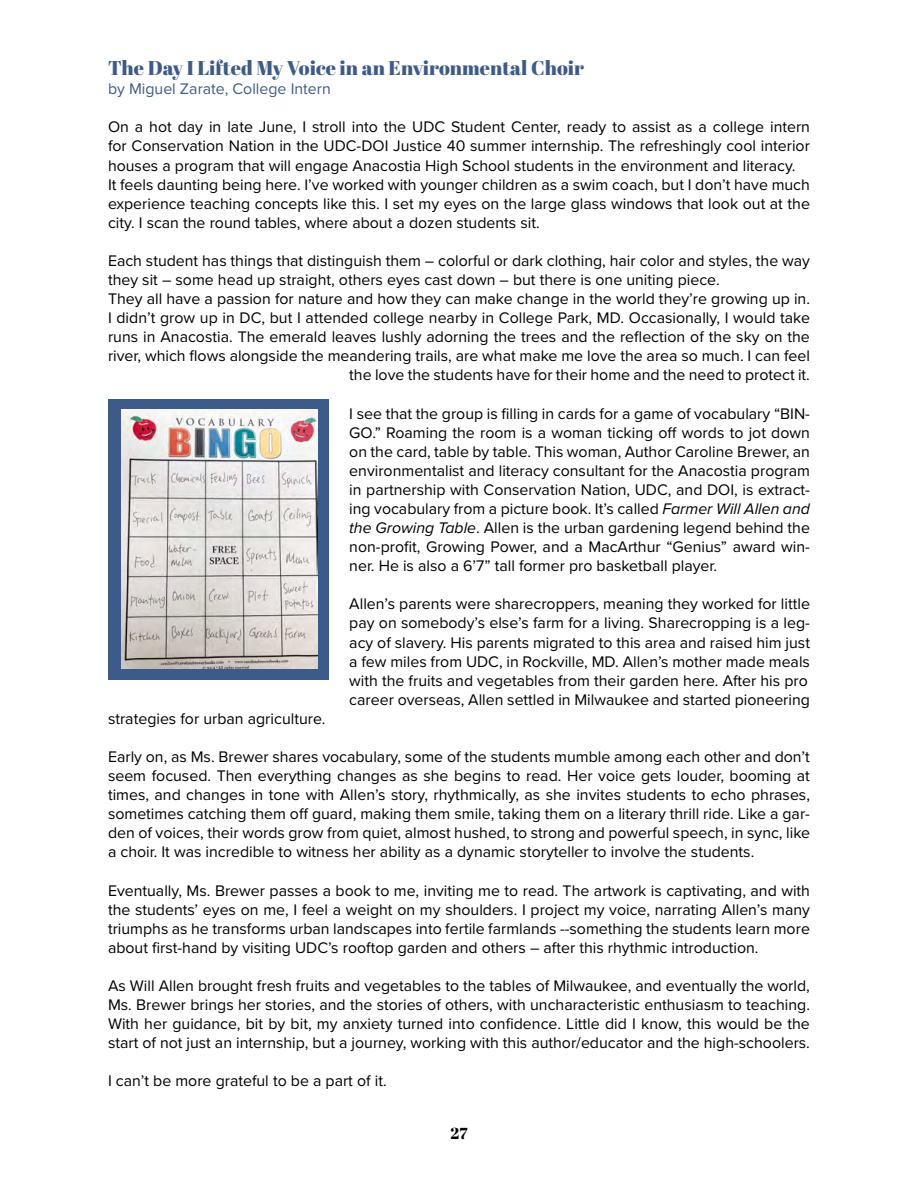
<style>
.page{position:relative;width:918px;height:1188px;background:#fff}
.page>*{position:absolute;margin:0;border:0;box-sizing:border-box;transform-origin:0 0}
.t1{font:19.95px "Abril Fatface";color:#3d5b8a}
.t2{font:15.9px/19px "Proxima Nova";color:#000;text-align:justify}
.t3{font:15.9px "Proxima Nova";color:#3d5b8a}
.t4{font:15.9px "Abril Fatface";color:#000}
.s1{font-style:italic}
</style>
<div class="page">
<div style="left:109px;top:399px;width:220px;height:281px;background:#3c5b8a"></div>
<img style="left:122px;top:410px;width:195px;height:258px">
<p class="t1" style="left:108px;top:54px;width:478px">The Day I Lifted My Voice in an Environmental Choir</p>
<p class="t3" style="left:108px;top:77px;width:224px">by Miguel Zarate, College Intern</p>
<p class="t2" style="left:108px;top:117px;width:704px;text-align:left">On a hot day in late June, I stroll into the UDC Student Center, ready to assist as a college intern for Conservation Nation in the UDC-DOI Justice 40 summer internship. The refreshingly cool interior houses a program that will engage Anacostia High School students in the environment and literacy.<br>It feels daunting being here. I’ve worked with younger children as a swim coach, but I don’t have much experience teaching concepts like this. I set my eyes on the large glass windows that look out at the city. I scan the round tables, where about a dozen students sit.</p>
<p class="t2" style="left:108px;top:250px;width:704px">Each student has things that distinguish them – colorful or dark clothing, hair color and styles, the way</p>
<p class="t2" style="left:108px;top:269px;width:613px">they sit – some head up straight, others eyes cast down – but there is one uniting piece.</p>
<p class="t2" style="left:108px;top:289px;width:704px">They all have a passion for nature and how they can make change in the world they’re growing up in.</p>
<p class="t2" style="left:108px;top:308px;width:704px">I didn’t grow up in DC, but I attended college nearby in College Park, MD. Occasionally, I would take</p>
<p class="t2" style="left:108px;top:327px;width:703px">runs in Anacostia. The emerald leaves lushly adorning the trees and the reflection of the sky on the</p>
<p class="t2" style="left:108px;top:346px;width:704px">river, which flows alongside the meandering trails, are what make me love the area so much. I can feel</p>
<p class="t2" style="left:349px;top:365px;width:462px">the love the students have for their home and the need to protect it.</p>
<p class="t2" style="left:349px;top:403px;width:462px">I see that the group is filling in cards for a game of vocabulary “BIN-GO.” Roaming the room is a woman ticking off words to jot down on the card, table by table. This woman, Author Caroline Brewer, an environmentalist and literacy consultant for the Anacostia program in partnership with Conservation Nation, UDC, and DOI, is extract&shy;ing vocabulary from a picture book. It’s called <span class="s1">Farmer Will Allen and the Growing Table</span>. Allen is the urban gardening legend behind the non-profit, Growing Power, and a MacArthur “Genius” award win&shy;ner. He is also a 6’7” tall former pro basketball player.</p>
<p class="t2" style="left:349px;top:594px;width:462px;text-align:left">Allen’s parents were sharecroppers, meaning they worked for little pay on somebody’s else’s farm for a living. Sharecropping is a leg&shy;acy of slavery. His parents migrated to this area and raised him just a few miles from UDC, in Rockville, MD. Allen’s mother made meals with the fruits and vegetables from their garden here. After his pro career overseas, Allen settled in Milwaukee and started pioneering</p>
<p class="t2" style="left:108px;top:708px;width:219px">strategies for urban agriculture.</p>
<p class="t2" style="left:108px;top:746px;width:704px">Early on, as Ms. Brewer shares vocabulary, some of the students mumble among each other and don’t seem focused. Then everything changes as she begins to read. Her voice gets louder, booming at times, and changes in tone with Allen’s story, rhythmically, as she invites students to echo phrases, sometimes catching them off guard, making them smile, taking them on a literary thrill ride. Like a gar&shy;den of voices, their words grow from quiet, almost hushed, to strong and powerful speech, in sync, like a choir. It was incredible to witness her ability as a dynamic storyteller to involve the students.</p>
<p class="t2" style="left:108px;top:880px;width:704px">Eventually, Ms. Brewer passes a book to me, inviting me to read. The artwork is captivating, and with the students’ eyes on me, I feel a weight on my shoulders. I project my voice, narrating Allen’s many triumphs as he transforms urban landscapes into fertile farmlands --something the students learn more about first-hand by visiting UDC’s rooftop garden and others – after this rhythmic introduction.</p>
<p class="t2" style="left:108px;top:975px;width:704px">As Will Allen brought fresh fruits and vegetables to the tables of Milwaukee, and eventually the world, Ms. Brewer brings her stories, and the stories of others, with uncharacteristic enthusiasm to teaching.<br>With her guidance, bit by bit, my anxiety turned into confidence. Little did I know, this would be the start of not just an internship, but a journey, working with this author/educator and the high-schoolers.</p>
<p class="t2" style="left:108px;top:1071px;width:280px">I can’t be more grateful to be a part of it.</p>
<p class="t4" style="left:451px;top:1122px;width:18px">27</p>
</div>
